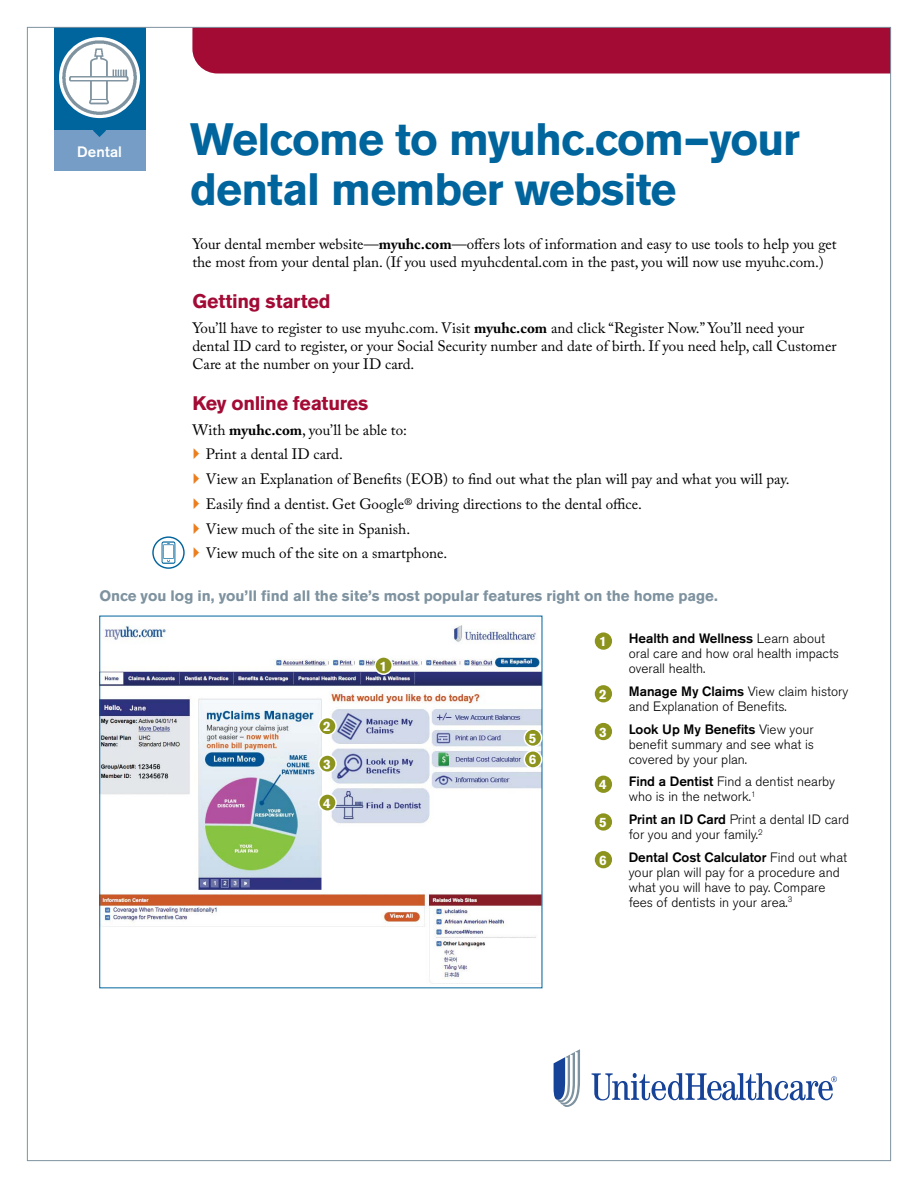
<style>
.page{position:relative;width:918px;height:1188px;background:#fff}
.page>*{position:absolute;margin:0;border:0;box-sizing:border-box;transform-origin:0 0}
.t1{font:700 45px/49.5px "Akzidenz Grotesk BE";letter-spacing:-.02em;color:#00649d}
.t2{font:700 19.5px "Akzidenz Grotesk BE";letter-spacing:-.015em;color:#a30b35}
.t3{font:15px/24.8px "Adobe Caslon Pro";color:#000}
.t4{font:700 15px "Akzidenz Grotesk BE";color:#7e929f}
.t5{font:500 15px "Akzidenz Grotesk BE";letter-spacing:.01em;color:#fff}
.t6{font:300 13.5px/15px "Akzidenz Grotesk BE";color:#000}
.t7{font:700 13.5px/21.6px "Akzidenz Grotesk BE";color:#fff}
.s1{font-weight:700}
.s2{font-weight:500}
</style>
<div class="page">
<div style="left:192px;top:29px;width:697px;height:45px;background:#a30b35"></div>
<svg style="left:592px;top:1073px;width:245px;height:27px"></svg>
<svg style="left:554px;top:1049px;width:26px;height:58px"></svg>
<img style="left:101px;top:625px;width:439px;height:359px">
<div style="left:595px;top:632px;width:17px;height:18px;background:#8d941e;border-radius:50%"></div>
<div style="left:595px;top:685px;width:17px;height:17px;background:#8d941e;border-radius:50%"></div>
<div style="left:595px;top:723px;width:17px;height:17px;background:#8d941e;border-radius:50%"></div>
<div style="left:595px;top:776px;width:17px;height:17px;background:#8d941e;border-radius:50%"></div>
<div style="left:595px;top:813px;width:17px;height:18px;background:#8d941e;border-radius:50%"></div>
<div style="left:595px;top:851px;width:17px;height:17px;background:#8d941e;border-radius:50%"></div>
<div style="left:319px;top:718px;width:17px;height:17px;background:#8d941e;border-radius:50%"></div>
<div style="left:318px;top:717px;width:19px;height:19px;border:2px solid #fff;border-radius:50%"></div>
<div style="left:319px;top:755px;width:17px;height:17px;background:#8d941e;border-radius:50%"></div>
<div style="left:318px;top:754px;width:19px;height:19px;border:2px solid #fff;border-radius:50%"></div>
<div style="left:319px;top:794px;width:17px;height:17px;background:#8d941e;border-radius:50%"></div>
<div style="left:318px;top:793px;width:19px;height:19px;border:2px solid #fff;border-radius:50%"></div>
<div style="left:524px;top:729px;width:18px;height:17px;background:#8d941e;border-radius:50%"></div>
<div style="left:524px;top:728px;width:18px;height:19px;border:2px solid #fff;border-radius:50%"></div>
<div style="left:524px;top:751px;width:18px;height:17px;background:#8d941e;border-radius:50%"></div>
<div style="left:524px;top:750px;width:18px;height:19px;border:2px solid #fff;border-radius:50%"></div>
<div style="left:375px;top:657px;width:17px;height:17px;background:#8d941e;border-radius:50%"></div>
<div style="left:374px;top:656px;width:19px;height:19px;border:2px solid #fff;border-radius:50%"></div>
<svg style="left:152px;top:536px;width:33px;height:33px"></svg>
<div style="left:54px;top:27px;width:91px;height:109px;background:#00649d"></div>
<div style="left:54px;top:130px;width:91px;height:41px;background:#759dc5"></div>
<div style="left:59px;top:37px;width:81px;height:81px;background:#fff;border-radius:50%"></div>
<svg style="left:93px;top:130px;width:13px;height:7px"></svg>
<img style="left:62px;top:40px;width:75px;height:75px">
<p class="t5" style="left:77px;top:142px;width:46px">Dental</p>
<h1 class="t1" style="left:190px;top:115px;width:611px">Welcome to myuhc.com—your dental member website</h1>
<p class="t3" style="left:192px;top:234px;width:646px;line-height:18px">Your dental member website—<span class="s1">myuhc.com</span>—offers lots of information and easy to use tools to help you get the most from your dental plan. (If you used myuhcdental.com in the past, you will now use myuhc.com.)</p>
<h2 class="t2" style="left:192px;top:290px;width:140px">Getting started</h2>
<p class="t3" style="left:192px;top:318px;width:646px;line-height:18px">You’ll have to register to use myuhc.com. Visit <span class="s1">myuhc.com</span> and click “Register Now.” You’ll need your dental ID card to register, or your Social Security number and date of birth. If you need help, call Customer<br>Care at the number on your ID card.</p>
<h2 class="t2" style="left:192px;top:392px;width:177px">Key online features</h2>
<p class="t3" style="left:206px;top:417px;width:585px;text-indent:-14px">With <span class="s1">myuhc.com</span>, you’ll be able to:<br>Print a dental ID card.<br>View an Explanation of Benefits (EOB) to find out what the plan will pay and what you will pay.<br>Easily find a dentist. Get Google® driving directions to the dental office.<br>View much of the site in Spanish.<br>View much of the site on a smartphone.</p>
<p class="t4" style="left:99px;top:587px;width:620px">Once you log in, you’ll find all the site’s most popular features right on the home page.</p>
<p class="t7" style="left:323px;top:716px;width:9px">2</p>
<p class="t7" style="left:323px;top:753px;width:9px">3</p>
<p class="t7" style="left:323px;top:792px;width:9px">4</p>
<p class="t7" style="left:379px;top:655px;width:9px">1</p>
<p class="t7" style="left:529px;top:727px;width:9px">5<br>6</p>
<p class="t7" style="left:599px;top:631px;width:9px">1</p>
<p class="t6" style="left:629px;top:631px;width:212px"><span class="s2">Health and Wellness</span> Learn about oral care and how oral health impacts overall health.</p>
<p class="t7" style="left:599px;top:684px;width:9px">2</p>
<p class="t6" style="left:629px;top:684px;width:221px"><span class="s2">Manage My Claims</span> View claim history and Explanation of Benefits.</p>
<p class="t7" style="left:599px;top:721px;width:9px">3</p>
<p class="t6" style="left:629px;top:722px;width:187px;text-align:justify"><span class="s2">Look Up My Benefits</span> View your benefit summary and see what is covered by your plan.</p>
<p class="t7" style="left:599px;top:774px;width:9px">4</p>
<p class="t6" style="left:629px;top:774px;width:208px"><span class="s2">Find a Dentist</span> Find a dentist nearby who is in the network.<sup>1</sup></p>
<p class="t7" style="left:599px;top:812px;width:9px">5</p>
<p class="t6" style="left:629px;top:812px;width:222px"><span class="s2">Print an ID Card</span> Print a dental ID card for you and your family.<sup>2</sup></p>
<p class="t7" style="left:599px;top:849px;width:9px">6</p>
<p class="t6" style="left:629px;top:850px;width:220px"><span class="s2">Dental Cost Calculator</span> Find out what your plan will pay for a procedure and what you will have to pay. Compare fees of dentists in your area.<sup>3</sup></p>
</div>
